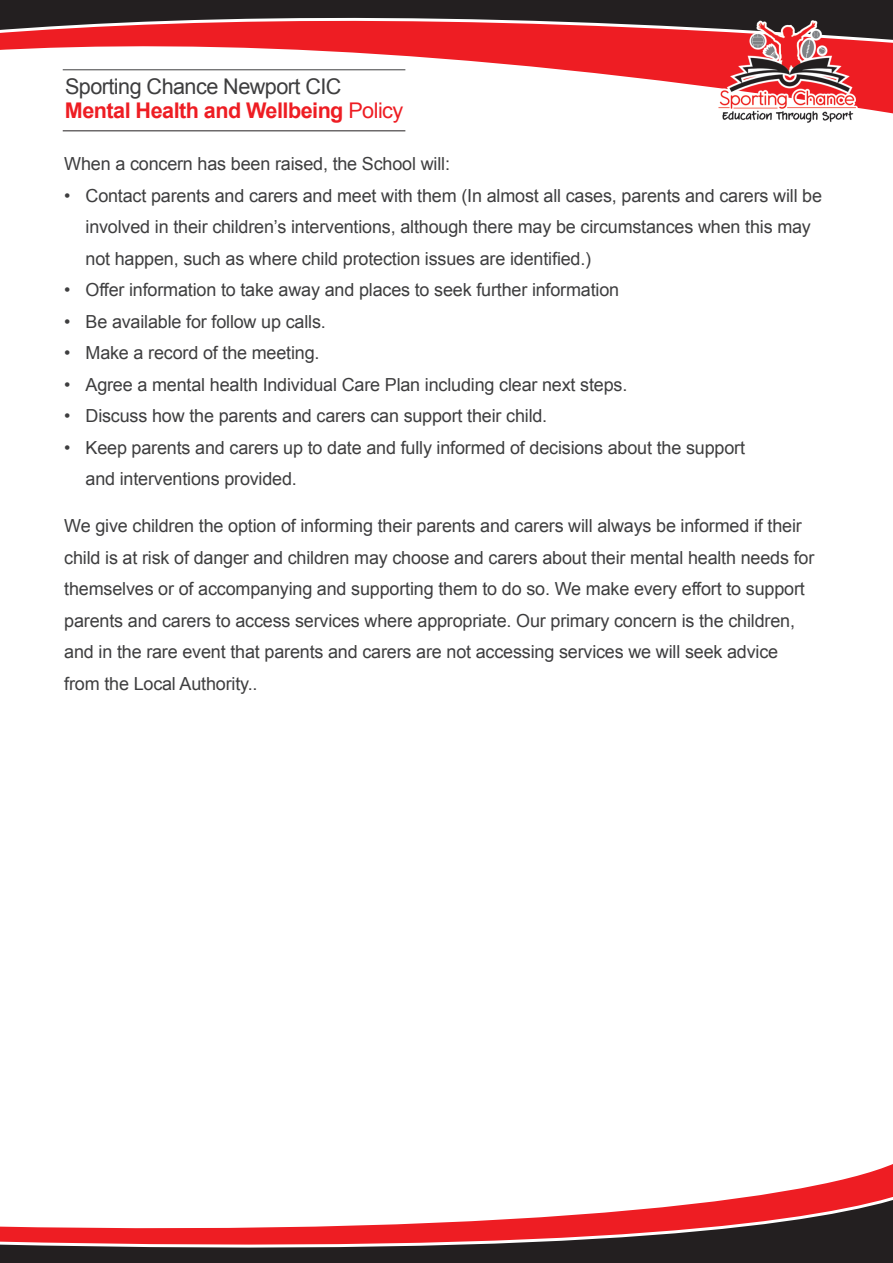
<style>
.page{position:relative;width:893px;height:1263px;background:#fff}
.page>*{position:absolute;margin:0;border:0;box-sizing:border-box;transform-origin:0 0}
.t1{font:700 21.6px "Arial";letter-spacing:-.025em;color:#ee1d23}
.t2{font:21.6px "Arial";letter-spacing:-.025em;color:#3e3e3f}
.t3{font:18px/31.5px "Arial";letter-spacing:-.01em;color:#3e3e3f}
.s1{font-weight:400}
</style>
<div class="page">
<div style="left:0;top:1257px;width:893px;height:6px;background:#231f20"></div>
<svg style="left:0;top:1164px;width:893px;height:93px"></svg>
<div style="left:0;top:0;width:893px;height:13px;background:#231f20"></div>
<svg style="left:0;top:13px;width:893px;height:101px"></svg>
<img style="left:715px;top:18px;width:145px;height:105px">
<hr style="left:63px;top:69px;width:342px;height:1px;background:#3e3e3f">
<hr style="left:63px;top:130px;width:342px;height:1px;background:#231f20">
<p class="t2" style="left:65px;top:72px;width:278px">Sporting Chance Newport CIC</p>
<p class="t1" style="left:65px;top:96px;width:340px">Mental Health and Wellbeing <span class="s1">Policy</span></p>
<p class="t3" style="left:64px;top:149px;width:387px">When a concern has been raised, the School will:</p>
<p class="t3" style="left:64px;top:180px;width:759px">• Contact parents and carers and meet with them (In almost all cases, parents and carers will be</p>
<p class="t3" style="left:86px;top:212px;width:727px">involved in their children’s interventions, although there may be circumstances when this may</p>
<p class="t3" style="left:86px;top:243px;width:507px">not happen, such as where child protection issues are identified.)</p>
<p class="t3" style="left:64px;top:275px;width:556px">• Offer information to take away and places to seek further information</p>
<p class="t3" style="left:64px;top:306px;width:263px">• Be available for follow up calls.</p>
<p class="t3" style="left:64px;top:338px;width:257px">• Make a record of the meeting.</p>
<p class="t3" style="left:64px;top:369px;width:565px">• Agree a mental health Individual Care Plan including clear next steps.</p>
<p class="t3" style="left:64px;top:401px;width:485px">• Discuss how the parents and carers can support their child.</p>
<p class="t3" style="left:64px;top:432px;width:682px">• Keep parents and carers up to date and fully informed of decisions about the support</p>
<p class="t3" style="left:86px;top:464px;width:213px">and interventions provided.</p>
<p class="t3" style="left:64px;top:510px;width:739px">We give children the option of informing their parents and carers will always be informed if their</p>
<p class="t3" style="left:64px;top:542px;width:752px">child is at risk of danger and children may choose and carers about their mental health needs for themselves or of accompanying and supporting them to do so. We make every effort to support</p>
<p class="t3" style="left:64px;top:605px;width:732px">parents and carers to access services where appropriate. Our primary concern is the children,</p>
<p class="t3" style="left:64px;top:636px;width:715px">and in the rare event that parents and carers are not accessing services we will seek advice</p>
<p class="t3" style="left:64px;top:668px;width:195px">from the Local Authority..</p>
</div>
